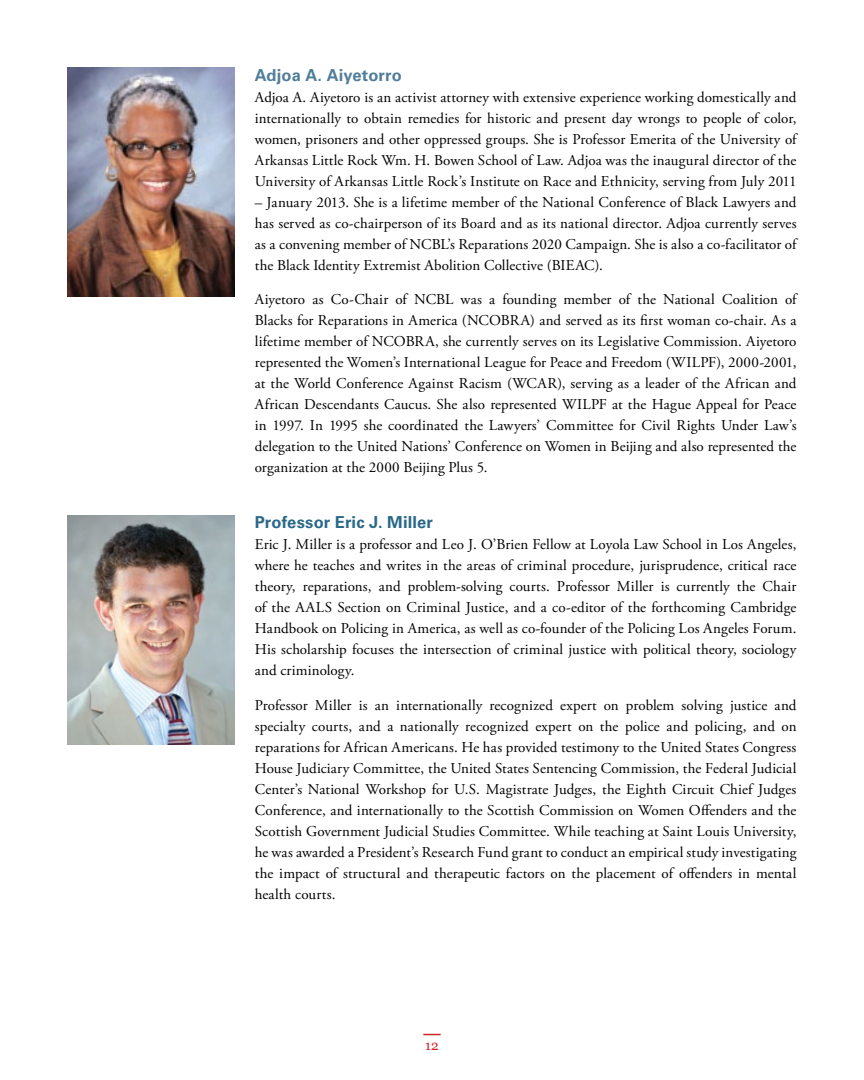
<style>
.page{position:relative;width:864px;height:1080px;background:#fff}
.page>*{position:absolute;margin:0;border:0;box-sizing:border-box;transform-origin:0 0}
.t1{font:700 16.5px "Univers LT Std";letter-spacing:.01em;color:#296888}
.t2{font:700 16.5px "Univers LT Std";letter-spacing:.005em;color:#517d9a}
.t3{font:15px/21px "Adobe Garamond Pro";letter-spacing:.005em;color:#000;text-align:justify}
.t4{font:13.5px "Georgia";color:#d2232a}
</style>
<div class="page">
<svg style="left:423px;top:1034px;width:18px;height:1px"></svg>
<img style="left:68px;top:68px;width:167px;height:229px">
<img style="left:68px;top:515px;width:167px;height:230px">
<p class="t2" style="left:255px;top:65px;width:148px">Adjoa A. Aiyetorro</p>
<p class="t3" style="left:255px;top:87px;width:543px">Adjoa A. Aiyetoro is an activist attorney with extensive experience working domestically and internationally to obtain remedies for historic and present day wrongs to people of color, women, prisoners and other oppressed groups. She is Professor Emerita of the University of Arkansas Little Rock Wm. H. Bowen School of Law. Adjoa was the inaugural director of the University of Arkansas Little Rock’s Institute on Race and Ethnicity, serving from July 2011</p>
<p class="t3" style="left:255px;top:192px;width:543px">– January 2013. She is a lifetime member of the National Conference of Black Lawyers and has served as co-chairperson of its Board and as its national director. Adjoa currently serves as a convening member of NCBL’s Reparations 2020 Campaign. She is also a co-facilitator of the Black Identity Extremist Abolition Collective (BIEAC).</p>
<p class="t3" style="left:255px;top:289px;width:543px">Aiyetoro as Co-Chair of NCBL was a founding member of the National Coalition of Blacks for Reparations in America (NCOBRA) and served as its first woman co-chair. As a lifetime member of NCOBRA, she currently serves on its Legislative Commission. Aiyetoro represented the Women’s International League for Peace and Freedom (WILPF), 2000-2001, at the World Conference Against Racism (WCAR), serving as a leader of the African and African Descendants Caucus. She also represented WILPF at the Hague Appeal for Peace in 1997. In 1995 she coordinated the Lawyers’ Committee for Civil Rights Under Law’s delegation to the United Nations’ Conference on Women in Beijing and also represented the organization at the 2000 Beijing Plus 5.</p>
<p class="t1" style="left:255px;top:513px;width:180px">Professor Eric J. Miller</p>
<p class="t3" style="left:255px;top:535px;width:543px">Eric J. Miller is a professor and Leo J. O’Brien Fellow at Loyola Law School in Los Angeles, where he teaches and writes in the areas of criminal procedure, jurisprudence, critical race theory, reparations, and problem-solving courts. Professor Miller is currently the Chair of the AALS Section on Criminal Justice, and a co-editor of the forthcoming Cambridge Handbook on Policing in America, as well as co-founder of the Policing Los Angeles Forum.<br>His scholarship focuses the intersection of criminal justice with political theory, sociology and criminology.</p>
<p class="t3" style="left:255px;top:695px;width:543px">Professor Miller is an internationally recognized expert on problem solving justice and specialty courts, and a nationally recognized expert on the police and policing, and on reparations for African Americans. He has provided testimony to the United States Congress House Judiciary Committee, the United States Sentencing Commission, the Federal Judicial Center’s National Workshop for U.S. Magistrate Judges, the Eighth Circuit Chief Judges Conference, and internationally to the Scottish Commission on Women Offenders and the Scottish Government Judicial Studies Committee. While teaching at Saint Louis University, he was awarded a President’s Research Fund grant to conduct an empirical study investigating the impact of structural and therapeutic factors on the placement of offenders in mental health courts.</p>
<p class="t4" style="left:425px;top:1036px;width:15px">12</p>
</div>
